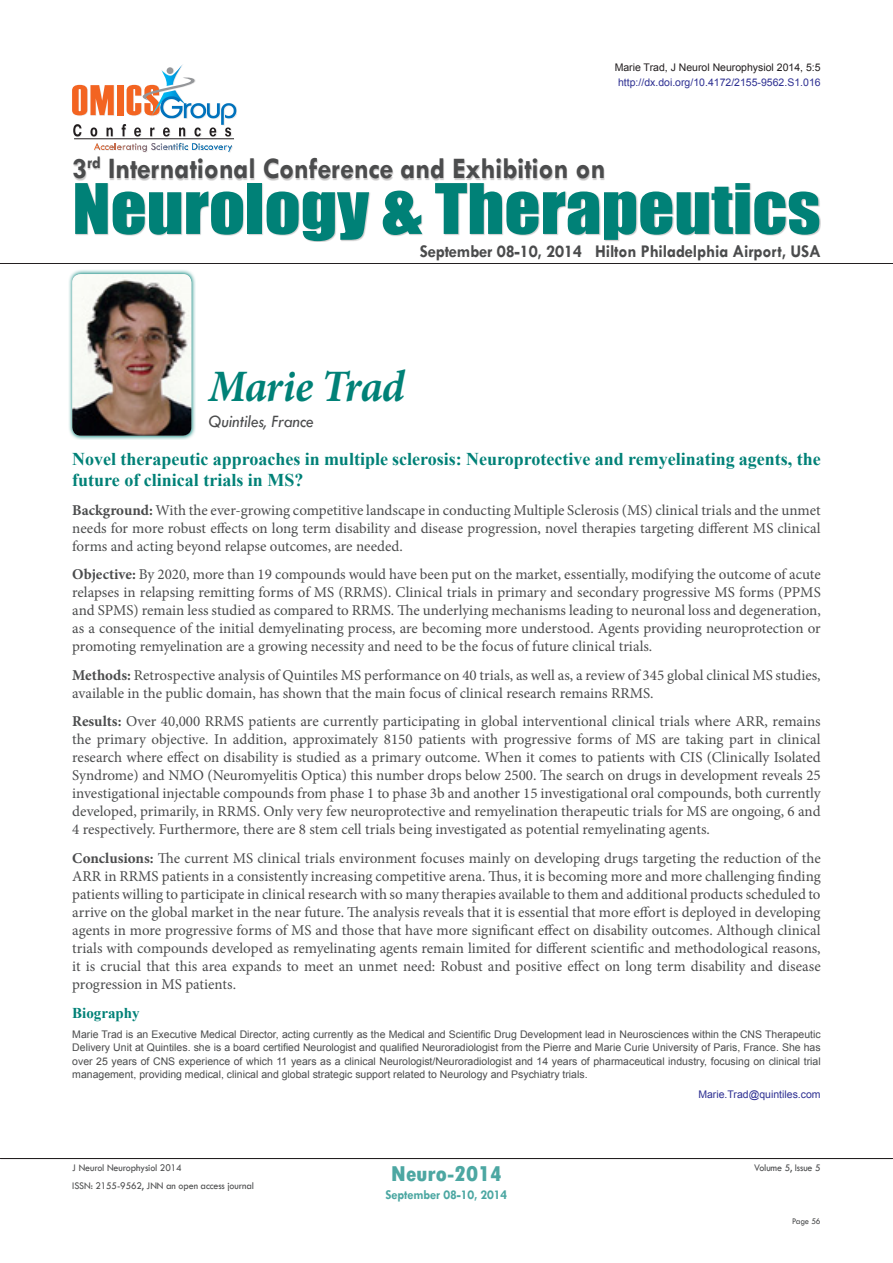
<style>
.page{position:relative;width:893px;height:1263px;background:#fff}
.page>*{position:absolute;margin:0;border:0;box-sizing:border-box;transform-origin:0 0}
.t1{font:64.35px "Impact";color:#008177;scale:1.1 1}
.t2{font:italic 700 45px "Minion Pro";letter-spacing:-.02em;color:#008177;scale:.95 1}
.t3{font:700 30px "Tw Cen";letter-spacing:-.01em;color:#4b4c4d;scale:.95 1}
.t4{font:800 condensed 22.5px "Tw Cen";letter-spacing:-.01em;color:#4ca7a2;scale:1.1 1}
.t5{font:700 18px/21px "Times New Roman";color:#008177}
.t6{font:700 18px "Tw Cen";letter-spacing:-.01em;color:#4b4c4d;scale:.95 1}
.t7{font:italic 18px "Tw Cen";letter-spacing:-.01em;color:#4b4c4d;scale:.95 1}
.t8{font:15px/18px "Minion Pro";color:#4b4c4d;text-align:justify}
.t9{font:700 15px "Times New Roman";color:#008177}
.t10{font:700 13.5px "Tw Cen";letter-spacing:-.01em;color:#4ca7a2;scale:.95 1}
.t11{font:10.5px/13.5px "Arial";color:#4b4c4d;text-align:justify}
.t12{font:10.5px "Tw Cen";letter-spacing:-.01em;color:#4b4c4d;scale:.95 1}
.Body_Text{font:10.5px "Arial";color:#2e3092}
.t13{font:10.5px "Arial";color:#231f20}
.t14{font:9px "Tw Cen";letter-spacing:-.02em;color:#4b4c4d;scale:.95 1}
.s1{font-weight:700}
</style>
<div class="page">
<svg style="left:72px;top:85px;width:42px;height:30px"></svg>
<div style="left:117px;top:85px;width:7px;height:30px;background:#f36421"></div>
<hr style="left:74px;top:139px;width:160px;height:1px;background:#231f20">
<svg style="left:73px;top:124px;width:8px;height:13px"></svg>
<svg style="left:90px;top:127px;width:7px;height:10px"></svg>
<svg style="left:107px;top:127px;width:6px;height:9px"></svg>
<svg style="left:122px;top:64px;width:114px;height:73px"></svg>
<svg style="left:94px;top:143px;width:138px;height:9px"></svg>
<hr style="left:0;top:263px;width:893px;height:1px;background:#231f20">
<hr style="left:0;top:1158px;width:893px;height:1px;background:#231f20">
<div style="left:74px;top:157px;width:531px;height:23px;background:#231f20;opacity:.25"></div>
<div style="left:75px;top:183px;width:746px;height:59px;background:#231f20;opacity:.25"></div>
<svg style="left:69px;top:270px;width:127px;height:170px;background:#c1dfdd"></svg>
<img style="left:72px;top:274px;width:119px;height:162px">
<p class="t13" style="left:615px;top:61px;width:207px">Marie Trad, J Neurol Neurophysiol 2014, 5:5</p>
<p class="Body_Text" style="left:618px;top:75px;width:204px">http://dx.doi.org/10.4172/2155-9562.S1.016</p>
<h3 class="t3" style="left:72px;top:151px;width:563px">3<sup>rd</sup> International Conference and Exhibition on</h3>
<h1 class="t1" style="left:72px;top:159px;width:682px">Neurology &amp; Therapeutics</h1>
<p class="t6" style="left:420px;top:240px;width:424px">September 08-10, 2014 Hilton Philadelphia Airport, USA</p>
<p class="t2" style="left:208px;top:355px;width:208px">Marie Trad</p>
<p class="t7" style="left:208px;top:411px;width:112px">Quintiles, France</p>
<p class="t5" style="left:72px;top:448px;width:750px">Novel therapeutic approaches in multiple sclerosis: Neuroprotective and remyelinating agents, the future of clinical trials in MS?</p>
<p class="t8" style="left:72px;top:501px;width:750px"><span class="s1">Background:</span> With the ever-growing competitive landscape in conducting Multiple Sclerosis (MS) clinical trials and the unmet needs for more robust effects on long term disability and disease progression, novel therapies targeting different MS clinical forms and acting beyond relapse outcomes, are needed.</p>
<p class="t8" style="left:72px;top:565px;width:750px"><span class="s1">Objective:</span> By 2020, more than 19 compounds would have been put on the market, essentially, modifying the outcome of acute relapses in relapsing remitting forms of MS (RRMS). Clinical trials in primary and secondary progressive MS forms (PPMS and SPMS) remain less studied as compared to RRMS. The underlying mechanisms leading to neuronal loss and degeneration, as a consequence of the initial demyelinating process, are becoming more understood. Agents providing neuroprotection or promoting remyelination are a growing necessity and need to be the focus of future clinical trials.</p>
<p class="t8" style="left:72px;top:666px;width:750px"><span class="s1">Methods:</span> Retrospective analysis of Quintiles MS performance on 40 trials, as well as, a review of 345 global clinical MS studies, available in the public domain, has shown that the main focus of clinical research remains RRMS.</p>
<p class="t8" style="left:72px;top:713px;width:750px"><span class="s1">Results:</span> Over 40,000 RRMS patients are currently participating in global interventional clinical trials where ARR, remains the primary objective. In addition, approximately 8150 patients with progressive forms of MS are taking part in clinical research where effect on disability is studied as a primary outcome. When it comes to patients with CIS (Clinically Isolated Syndrome) and NMO (Neuromyelitis Optica) this number drops below 2500. The search on drugs in development reveals 25 investigational injectable compounds from phase 1 to phase 3b and another 15 investigational oral compounds, both currently developed, primarily, in RRMS. Only very few neuroprotective and remyelination therapeutic trials for MS are ongoing, 6 and 4 respectively. Furthermore, there are 8 stem cell trials being investigated as potential remyelinating agents.</p>
<p class="t8" style="left:72px;top:849px;width:750px"><span class="s1">Conclusions:</span> The current MS clinical trials environment focuses mainly on developing drugs targeting the reduction of the ARR in RRMS patients in a consistently increasing competitive arena. Thus, it is becoming more and more challenging finding patients willing to participate in clinical research with so many therapies available to them and additional products scheduled to arrive on the global market in the near future. The analysis reveals that it is essential that more effort is deployed in developing agents in more progressive forms of MS and those that have more significant effect on disability outcomes. Although clinical trials with compounds developed as remyelinating agents remain limited for different scientific and methodological reasons, it is crucial that this area expands to meet an unmet need: Robust and positive effect on long term disability and disease progression in MS patients.</p>
<p class="t9" style="left:72px;top:1002px;width:69px">Biography</p>
<p class="t11" style="left:72px;top:1027px;width:750px">Marie Trad is an Executive Medical Director, acting currently as the Medical and Scientific Drug Development lead in Neurosciences within the CNS Therapeutic Delivery Unit at Quintiles. she is a board certified Neurologist and qualified Neuroradiologist from the Pierre and Marie Curie University of Paris, France. She has over 25 years of CNS experience of which 11 years as a clinical Neurologist/Neuroradiologist and 14 years of pharmaceutical industry, focusing on clinical trial management, providing medical, clinical and global strategic support related to Neurology and Psychiatry trials.</p>
<p class="Body_Text" style="left:698px;top:1087px;width:124px">Marie.Trad@quintiles.com</p>
<p class="t12" style="left:72px;top:1162px;width:117px">J Neurol Neurophysiol 2014</p>
<p class="t12" style="left:754px;top:1162px;width:72px">Volume 5, Issue 5</p>
<p class="t12" style="left:72px;top:1179px;width:193px">ISSN: 2155-9562, JNN an open access journal</p>
<h3 class="t4" style="left:391px;top:1160px;width:103px">Neuro-2014</h3>
<p class="t10" style="left:386px;top:1186px;width:130px">September 08-10, 2014</p>
<p class="t14" style="left:792px;top:1215px;width:32px">Page 56</p>
</div>
